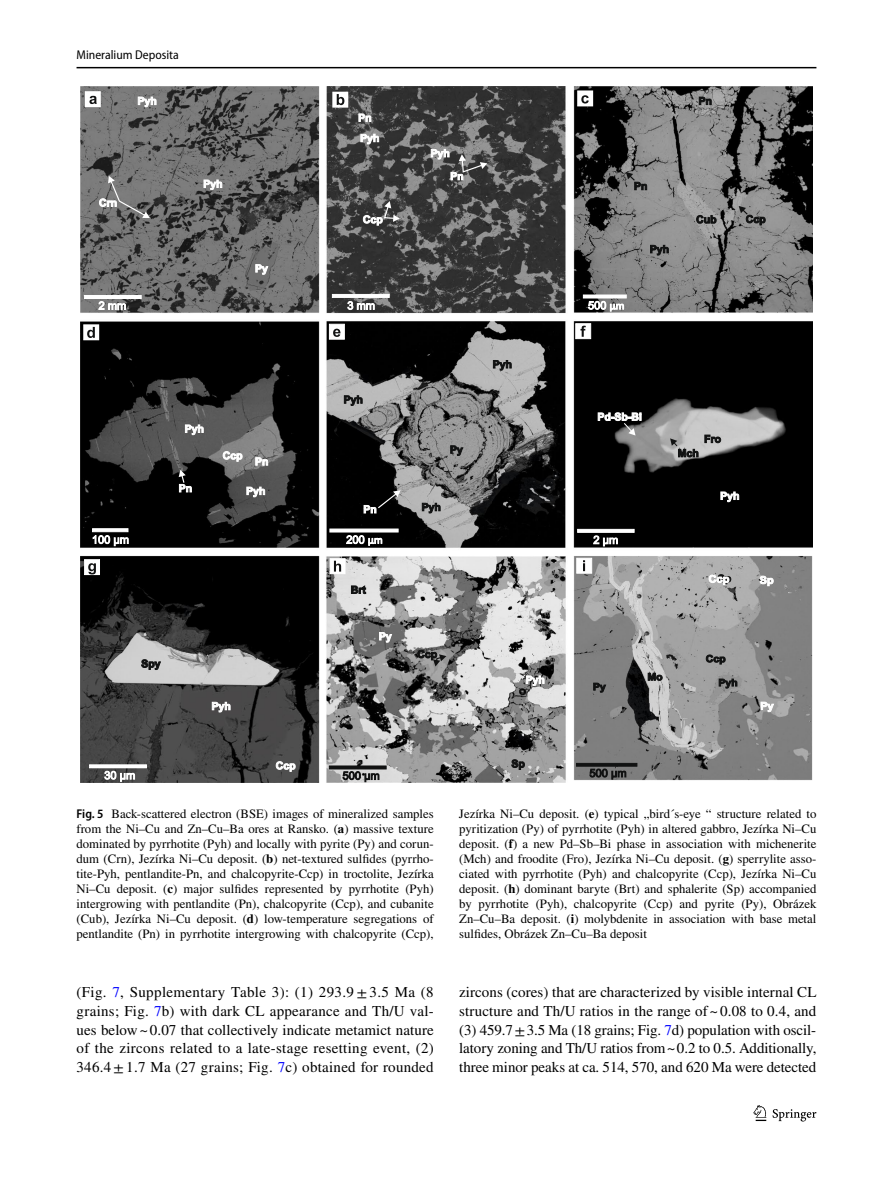
<style>
.page{position:relative;width:893px;height:1187px;background:#fff}
.page>*{position:absolute;margin:0;border:0;box-sizing:border-box;transform-origin:0 0}
.t1{font:15px/18.8px "STIX";color:#000;text-align:justify}
.t2{font:12.75px/15px "STIX";color:#000;text-align:justify}
.t3{font:semi-condensed 12.75px "Myriad Pro";color:#000}
.s1{font-family:"Myriad Pro";font-weight:600;font-stretch:semi-condensed}
.s2{font-weight:700}
.s3{color:#00f}
</style>
<div class="page">
<hr style="left:77px;top:67px;width:739px;height:1px;background:#000">
<svg style="left:753px;top:1105px;width:13px;height:15px"></svg>
<svg style="left:773px;top:1109px;width:43px;height:12px"></svg>
<img style="left:81px;top:87px;width:731px;height:695px">
<hr style="left:576px;top:763px;width:61px;height:3px;background:#111212">
<svg style="left:593px;top:682px;width:13px;height:10px"></svg>
<svg style="left:719px;top:678px;width:18px;height:10px"></svg>
<svg style="left:706px;top:654px;width:20px;height:10px"></svg>
<svg style="left:648px;top:671px;width:15px;height:10px"></svg>
<svg style="left:760px;top:701px;width:14px;height:11px"></svg>
<svg style="left:759px;top:575px;width:15px;height:11px"></svg>
<svg style="left:709px;top:574px;width:22px;height:11px"></svg>
<div style="left:577px;top:529px;width:57px;height:3px;background:#fff;border:1px solid #fff"></div>
<svg style="left:593px;top:535px;width:25px;height:11px"></svg>
<div style="left:575px;top:323px;width:16px;height:16px;background:#fff;border:1px solid #fff"></div>
<svg style="left:580px;top:325px;width:6px;height:12px"></svg>
<svg style="left:598px;top:412px;width:44px;height:23px"></svg>
<svg style="left:670px;top:434px;width:51px;height:23px"></svg>
<svg style="left:720px;top:491px;width:19px;height:11px"></svg>
<svg style="left:329px;top:528px;width:69px;height:4px"></svg>
<svg style="left:346px;top:535px;width:36px;height:11px"></svg>
<div style="left:329px;top:324px;width:16px;height:15px;background:#fff;border:1px solid #fff"></div>
<svg style="left:333px;top:328px;width:7px;height:9px"></svg>
<svg style="left:493px;top:360px;width:19px;height:11px"></svg>
<svg style="left:450px;top:445px;width:13px;height:11px"></svg>
<svg style="left:364px;top:490px;width:37px;height:23px"></svg>
<svg style="left:92px;top:528px;width:36px;height:4px"></svg>
<svg style="left:93px;top:535px;width:36px;height:11px"></svg>
<div style="left:84px;top:325px;width:15px;height:15px;background:#fff"></div>
<div style="left:83px;top:324px;width:16px;height:16px;border:1px solid #fff"></div>
<svg style="left:87px;top:327px;width:8px;height:11px"></svg>
<svg style="left:185px;top:424px;width:19px;height:11px"></svg>
<svg style="left:223px;top:451px;width:20px;height:11px"></svg>
<svg style="left:179px;top:470px;width:13px;height:22px"></svg>
<svg style="left:255px;top:457px;width:13px;height:8px"></svg>
<div style="left:85px;top:559px;width:15px;height:15px;background:#fff"></div>
<div style="left:84px;top:559px;width:16px;height:16px;border:1px solid #fff"></div>
<svg style="left:88px;top:563px;width:8px;height:11px"></svg>
<div style="left:89px;top:764px;width:58px;height:4px;border:1px solid #fff"></div>
<svg style="left:104px;top:766px;width:31px;height:15px"></svg>
<svg style="left:276px;top:761px;width:20px;height:10px"></svg>
<svg style="left:212px;top:701px;width:19px;height:11px"></svg>
<svg style="left:141px;top:659px;width:20px;height:11px"></svg>
<svg style="left:583px;top:294px;width:44px;height:4px"></svg>
<svg style="left:588px;top:301px;width:36px;height:11px"></svg>
<div style="left:578px;top:91px;width:15px;height:15px;background:#fff"></div>
<div style="left:577px;top:91px;width:16px;height:15px;border:1px solid #fff"></div>
<svg style="left:581px;top:95px;width:8px;height:8px"></svg>
<svg style="left:739px;top:206px;width:27px;height:19px"></svg>
<svg style="left:696px;top:215px;width:21px;height:9px"></svg>
<svg style="left:650px;top:245px;width:19px;height:11px"></svg>
<svg style="left:626px;top:172px;width:21px;height:18px"></svg>
<svg style="left:699px;top:97px;width:13px;height:8px"></svg>
<svg style="left:329px;top:765px;width:58px;height:4px"></svg>
<svg style="left:342px;top:771px;width:37px;height:11px"></svg>
<svg style="left:330px;top:558px;width:15px;height:16px"></svg>
<svg style="left:334px;top:560px;width:7px;height:11px"></svg>
<svg style="left:351px;top:585px;width:15px;height:9px"></svg>
<svg style="left:379px;top:632px;width:13px;height:10px"></svg>
<svg style="left:511px;top:759px;width:14px;height:11px"></svg>
<svg style="left:417px;top:649px;width:29px;height:17px"></svg>
<svg style="left:526px;top:675px;width:19px;height:11px"></svg>
<div style="left:85px;top:92px;width:15px;height:15px;background:#fff"></div>
<div style="left:85px;top:91px;width:16px;height:16px;border:1px solid #fff"></div>
<svg style="left:89px;top:96px;width:8px;height:8px"></svg>
<hr style="left:84px;top:295px;width:58px;height:4px;background:#fff">
<svg style="left:98px;top:301px;width:28px;height:9px"></svg>
<svg style="left:138px;top:97px;width:19px;height:10px"></svg>
<svg style="left:255px;top:264px;width:13px;height:11px"></svg>
<svg style="left:99px;top:176px;width:51px;height:42px;background:#7d7d7d"></svg>
<svg style="left:334px;top:94px;width:12px;height:11px"></svg>
<div style="left:332px;top:92px;width:16px;height:15px;border:1px solid #fff"></div>
<svg style="left:337px;top:94px;width:7px;height:11px"></svg>
<hr style="left:332px;top:294px;width:58px;height:4px;background:#fff">
<svg style="left:347px;top:297px;width:28px;height:13px"></svg>
<svg style="left:431px;top:149px;width:56px;height:31px;background:#6e6e6e"></svg>
<svg style="left:360px;top:134px;width:19px;height:10px"></svg>
<svg style="left:358px;top:113px;width:13px;height:9px"></svg>
<svg style="left:363px;top:201px;width:37px;height:25px"></svg>
<svg style="left:203px;top:179px;width:19px;height:11px"></svg>
<svg style="left:246px;top:486px;width:19px;height:11px"></svg>
<svg style="left:344px;top:395px;width:19px;height:11px"></svg>
<svg style="left:422px;top:502px;width:19px;height:11px"></svg>
<div style="left:576px;top:558px;width:16px;height:15px;background:#fff;border:1px solid #fff"></div>
<svg style="left:583px;top:560px;width:2px;height:11px"></svg>
<svg style="left:589px;top:768px;width:37px;height:11px"></svg>
<p class="t3" style="left:77px;top:48px;width:104px">Mineralium Deposita</p>
<p class="t2" style="left:77px;top:806px;width:359px"><span class="s1">Fig. 5</span> Back-scattered electron (BSE) images of mineralized samples from the Ni–Cu and Zn–Cu–Ba ores at Ransko. (<span class="s2">a</span>) massive texture dominated by pyrrhotite (Pyh) and locally with pyrite (Py) and corun&shy;dum (Crn), Jezírka Ni–Cu deposit. (<span class="s2">b</span>) net-textured sulfides (pyrrho&shy;tite-Pyh, pentlandite-Pn, and chalcopyrite-Ccp) in troctolite, Jezírka Ni–Cu deposit. (<span class="s2">c</span>) major sulfides represented by pyrrhotite (Pyh) intergrowing with pentlandite (Pn), chalcopyrite (Ccp), and cubanite (Cub), Jezírka Ni–Cu deposit. (<span class="s2">d</span>) low-temperature segregations of pentlandite (Pn) in pyrrhotite intergrowing with chalcopyrite (Ccp),</p>
<p class="t2" style="left:459px;top:806px;width:359px">Jezírka Ni–Cu deposit. (<span class="s2">e</span>) typical „bird´s-eye “ structure related to pyritization (Py) of pyrrhotite (Pyh) in altered gabbro, Jezírka Ni–Cu deposit. (<span class="s2">f</span>) a new Pd–Sb–Bi phase in association with michenerite (Mch) and froodite (Fro), Jezírka Ni–Cu deposit. (<span class="s2">g</span>) sperrylite asso&shy;ciated with pyrrhotite (Pyh) and chalcopyrite (Ccp), Jezírka Ni–Cu deposit. (<span class="s2">h</span>) dominant baryte (Brt) and sphalerite (Sp) accompanied by pyrrhotite (Pyh), chalcopyrite (Ccp) and pyrite (Py), Obrázek Zn–Cu–Ba deposit. (<span class="s2">i</span>) molybdenite in association with base metal sulfides, Obrázek Zn–Cu–Ba deposit</p>
<p class="t1" style="left:77px;top:983px;width:359px">(Fig. <span class="s3">7</span>, Supplementary Table 3): (1) 293.9 ± 3.5 Ma (8 grains; Fig. <span class="s3">7</span>b) with dark CL appearance and Th/U val&shy;ues below~ 0.07 that collectively indicate metamict nature of the zircons related to a late-stage resetting event, (2)<br>346.4±1.7 Ma (27 grains; Fig. <span class="s3">7</span>c) obtained for rounded</p>
<p class="t1" style="left:459px;top:983px;width:359px">zircons (cores) that are characterized by visible internal CL structure and Th/U ratios in the range of ~ 0.08 to 0.4, and (3) 459.7±3.5 Ma (18 grains; Fig. <span class="s3">7</span>d) population with oscil&shy;latory zoning and Th/U ratios from~0.2 to 0.5. Additionally, three minor peaks at ca. 514, 570, and 620 Ma were detected</p>
</div>
